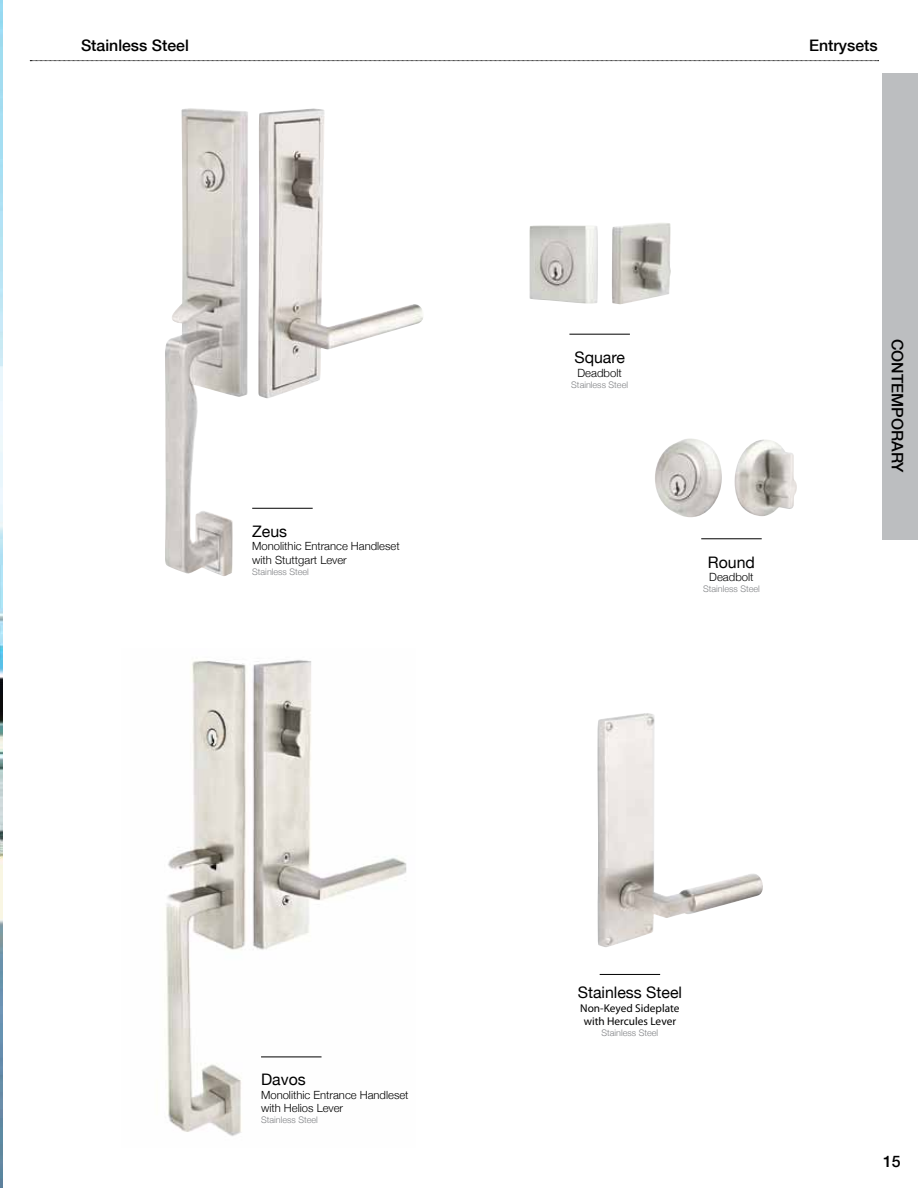
<style>
.page{position:relative;width:918px;height:1188px;background:#fff}
.page>*{position:absolute;margin:0;border:0;box-sizing:border-box;transform-origin:0 0}
.t1{font:500 15.9px "Helvetica Neue";color:#000}
.t2{font:15.9px "Helvetica Neue";color:#000}
.t3{font:11.4px/13.6px "Myriad Pro";color:#000;text-align:center}
.t4{font:300 11.4px "Helvetica Neue";color:#000}
.t5{font:300 11.25px/13.5px "Helvetica Neue";color:#000}
.t6{font:300 9px "Helvetica Neue";color:#808285}
</style>
<div class="page">
<svg style="left:30px;top:60px;width:849px;height:1px"></svg>
<div style="left:882px;top:73px;width:36px;height:467px;background:#bcbec0"></div>
<img style="left:0;top:0;width:2px;height:1188px">
<img style="left:165px;top:108px;width:258px;height:468px">
<img style="left:166px;top:660px;width:241px;height:476px">
<img style="left:598px;top:713px;width:165px;height:234px">
<hr style="left:600px;top:974px;width:60px;height:1px;background:#000">
<hr style="left:252px;top:508px;width:61px;height:1px;background:#000">
<hr style="left:261px;top:1057px;width:61px;height:1px;background:#000">
<img style="left:735px;top:440px;width:62px;height:76px">
<img style="left:655px;top:439px;width:67px;height:78px">
<img style="left:612px;top:223px;width:59px;height:81px">
<img style="left:529px;top:226px;width:8px;height:18px">
<hr style="left:569px;top:334px;width:61px;height:1px;background:#000">
<hr style="left:701px;top:539px;width:61px;height:1px;background:#000">
<h1 class="t1" style="left:81px;top:36px;width:109px">Stainless Steel</h1>
<h1 class="t1" style="left:809px;top:36px;width:70px">Entrysets</h1>
<h1 class="t2" style="left:252px;top:522px;width:36px">Zeus</h1>
<p class="t5" style="left:252px;top:539px;width:149px">Monolithic Entrance Handleset with Stuttgart Lever</p>
<p class="t6" style="left:252px;top:566px;width:58px">Stainless Steel</p>
<h1 class="t2" style="left:574px;top:348px;width:52px">Square</h1>
<p class="t4" style="left:578px;top:366px;width:46px">Deadbolt</p>
<p class="t6" style="left:571px;top:379px;width:58px">Stainless Steel</p>
<h1 class="t2" style="left:708px;top:552px;width:49px">Round</h1>
<p class="t4" style="left:709px;top:570px;width:46px">Deadbolt</p>
<p class="t6" style="left:703px;top:583px;width:58px">Stainless Steel</p>
<h1 class="t1" style="left:907px;top:339px;width:135px;rotate:90deg">CONTEMPORARY</h1>
<h1 class="t2" style="left:261px;top:1070px;width:46px">Davos</h1>
<p class="t5" style="left:261px;top:1088px;width:149px">Monolithic Entrance Handleset with Helios Lever</p>
<p class="t6" style="left:261px;top:1115px;width:58px">Stainless Steel</p>
<h1 class="t2" style="left:578px;top:983px;width:106px">Stainless Steel</h1>
<p class="t3" style="left:580px;top:1001px;width:101px">Non-Keyed Sideplate with Hercules Lever</p>
<p class="t6" style="left:602px;top:1028px;width:58px">Stainless Steel</p>
<h1 class="t1" style="left:883px;top:1152px;width:19px">15</h1>
</div>
